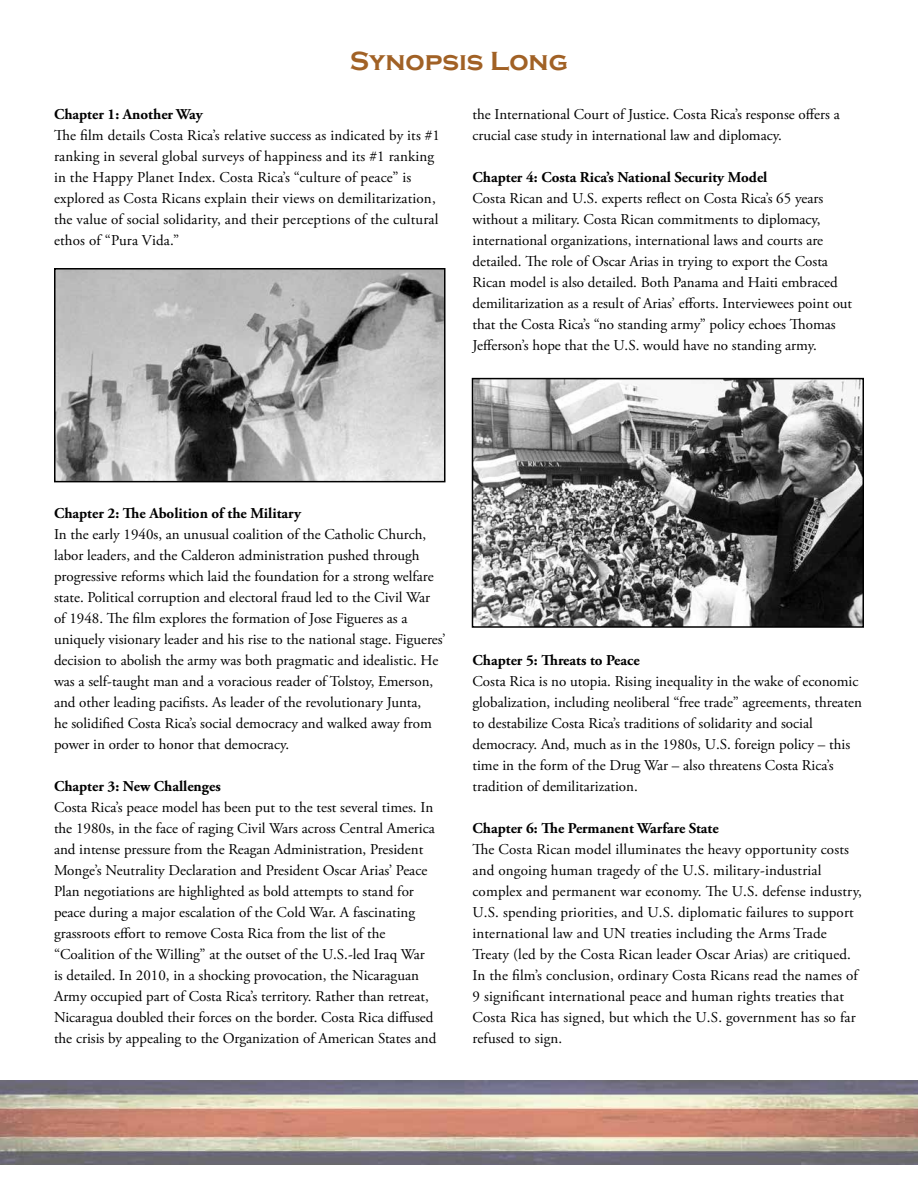
<style>
.page{position:relative;width:918px;height:1188px;background:#fff}
.page>*{position:absolute;margin:0;border:0;box-sizing:border-box;transform-origin:0 0}
.t1{font:700 27px "Copperplate Gothic";color:#a16125}
.t2{font:15px/21px "Adobe Garamond Pro";color:#000}
.t3{font:700 15px "Adobe Garamond Pro";color:#000}
</style>
<div class="page">
<img style="left:0;top:1080px;width:918px;height:85px">
<img style="left:57px;top:271px;width:386px;height:208px">
<div style="left:54px;top:268px;width:392px;height:214px;border:2px solid #000"></div>
<img style="left:475px;top:381px;width:386px;height:244px">
<div style="left:472px;top:378px;width:392px;height:250px;border:2px solid #000"></div>
<h1 class="t1" style="left:350px;top:46px;width:220px">Synopsis Long</h1>
<p class="t3" style="left:54px;top:105px;width:150px">Chapter 1: Another Way</p>
<p class="t2" style="left:54px;top:125px;width:388px">The film details Costa Rica’s relative success as indicated by its #1 ranking in several global surveys of happiness and its #1 ranking in the Happy Planet Index. Costa Rica’s “culture of peace” is explored as Costa Ricans explain their views on demilitarization, the value of social solidarity, and their perceptions of the cultural ethos of “Pura Vida.”</p>
<p class="t2" style="left:472px;top:104px;width:369px">the International Court of Justice. Costa Rica’s response offers a crucial case study in international law and diplomacy.</p>
<p class="t3" style="left:472px;top:168px;width:296px">Chapter 4: Costa Rica’s National Security Model</p>
<p class="t2" style="left:472px;top:188px;width:381px">Costa Rican and U.S. experts reflect on Costa Rica’s 65 years without a military. Costa Rican commitments to diplomacy, international organizations, international laws and courts are detailed. The role of Oscar Arias in trying to export the Costa Rican model is also detailed. Both Panama and Haiti embraced demilitarization as a result of Arias’ efforts. Interviewees point out that the Costa Rica’s “no standing army” policy echoes Thomas Jefferson’s hope that the U.S. would have no standing army.</p>
<p class="t3" style="left:54px;top:504px;width:249px">Chapter 2: The Abolition of the Military</p>
<p class="t2" style="left:54px;top:524px;width:393px">In the early 1940s, an unusual coalition of the Catholic Church, labor leaders, and the Calderon administration pushed through progressive reforms which laid the foundation for a strong welfare state. Political corruption and electoral fraud led to the Civil War of 1948. The film explores the formation of Jose Figueres as a uniquely visionary leader and his rise to the national stage. Figueres’ decision to abolish the army was both pragmatic and idealistic. He was a self-taught man and a voracious reader of Tolstoy, Emerson, and other leading pacifists. As leader of the revolutionary Junta,<br>he solidified Costa Rica’s social democracy and walked away from power in order to honor that democracy.</p>
<p class="t3" style="left:54px;top:777px;width:168px">Chapter 3: New Challenges</p>
<p class="t2" style="left:54px;top:797px;width:384px">Costa Rica’s peace model has been put to the test several times. In the 1980s, in the face of raging Civil Wars across Central America and intense pressure from the Reagan Administration, President Monge’s Neutrality Declaration and President Oscar Arias’ Peace Plan negotiations are highlighted as bold attempts to stand for peace during a major escalation of the Cold War. A fascinating grassroots effort to remove Costa Rica from the list of the “Coalition of the Willing” at the outset of the U.S.-led Iraq War is detailed. In 2010, in a shocking provocation, the Nicaraguan Army occupied part of Costa Rica’s territory. Rather than retreat, Nicaragua doubled their forces on the border. Costa Rica diffused the crisis by appealing to the Organization of American States and</p>
<p class="t3" style="left:472px;top:651px;width:169px">Chapter 5: Threats to Peace</p>
<p class="t2" style="left:472px;top:671px;width:391px">Costa Rica is no utopia. Rising inequality in the wake of economic globalization, including neoliberal “free trade” agreements, threaten to destabilize Costa Rica’s traditions of solidarity and social democracy. And, much as in the 1980s, U.S. foreign policy – this time in the form of the Drug War – also threatens Costa Rica’s tradition of demilitarization.</p>
<p class="t3" style="left:472px;top:819px;width:248px">Chapter 6: The Permanent Warfare State</p>
<p class="t2" style="left:472px;top:839px;width:391px">The Costa Rican model illuminates the heavy opportunity costs and ongoing human tragedy of the U.S. military-industrial complex and permanent war economy. The U.S. defense industry, U.S. spending priorities, and U.S. diplomatic failures to support international law and UN treaties including the Arms Trade Treaty (led by the Costa Rican leader Oscar Arias) are critiqued.<br>In the film’s conclusion, ordinary Costa Ricans read the names of 9 significant international peace and human rights treaties that Costa Rica has signed, but which the U.S. government has so far refused to sign.</p>
</div>
